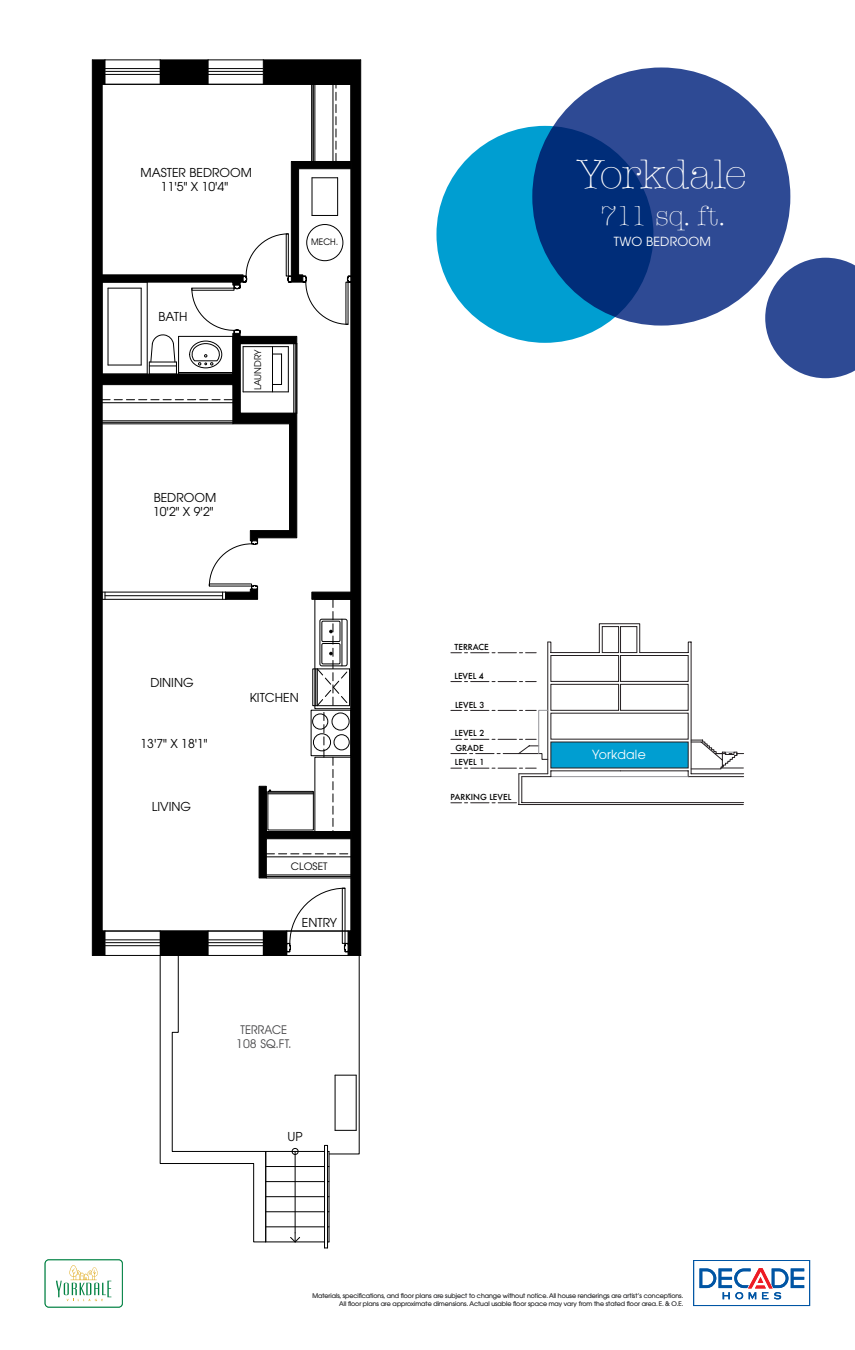
<style>
.page{position:relative;width:855px;height:1350px;background:#fff}
.page>*{position:absolute;margin:0;border:0;box-sizing:border-box;transform-origin:0 0}
.t1{font:300 42.25px "American Typewriter";letter-spacing:-.03em;color:#fff}
.t2{font:300 28.12px "American Typewriter";letter-spacing:-.035em;color:#fff}
.t3{font:12.5px "Avant Garde";letter-spacing:.015em;color:#fff}
.t4{font:12.25px/14.6px "Avant Garde";color:#000;text-align:center}
.t5{font:12.25px/14.6px "Avant Garde IT Cby BT";color:#474749;text-align:center}
.t6{font:10.12px "Avant Garde";color:#000}
.t7{font:9.12px "Avant Garde";color:#000}
.t8{font:9.12px "Avant Garde IT Cby BT";color:#000}
.t9{font:500 8.12px/14.8px "Futura";color:#000}
.t10{font:6.25px/7.5px "Avant Garde";color:#414142;text-align:right}
</style>
<div class="page">
<div style="left:693px;top:1260px;width:117px;height:46px;border:1px solid #0055a4"></div>
<svg style="left:700px;top:1268px;width:104px;height:31px"></svg>
<div style="left:45px;top:1260px;width:78px;height:47px;border:1px solid #008142;border-radius:4px"></div>
<svg style="left:56px;top:1265px;width:55px;height:36px"></svg>
<div style="left:436px;top:126px;width:217px;height:217px;background:#009ed1;border-radius:50%"></div>
<svg style="left:765px;top:258px;width:90px;height:120px"></svg>
<svg style="left:532px;top:67px;width:258px;height:259px;fill:#2e4a94"></svg>
<svg style="left:451px;top:623px;width:293px;height:182px"></svg>
<svg style="left:92px;top:60px;width:269px;height:1189px"></svg>
<h3 class="t4" style="left:141px;top:165px;width:113px">MASTER BEDROOM<br>11'5" X 10'4"</h3>
<h3 class="t4" style="left:159px;top:309px;width:30px">BATH</h3>
<h3 class="t7" style="left:253px;top:390px;width:43px;rotate:-90deg">LAUNDRY</h3>
<h3 class="t4" style="left:153px;top:490px;width:65px;text-align:left">BEDROOM<br>10'2" X 9'2"</h3>
<h3 class="t8" style="left:311px;top:236px;width:29px">MECH.</h3>
<h3 class="t4" style="left:150px;top:676px;width:45px">DINING</h3>
<h3 class="t4" style="left:141px;top:736px;width:69px">13'7" X 18'1"</h3>
<h3 class="t4" style="left:152px;top:799px;width:41px">LIVING</h3>
<h3 class="t4" style="left:250px;top:690px;width:51px">KITCHEN</h3>
<h3 class="t6" style="left:291px;top:860px;width:38px">CLOSET</h3>
<h3 class="t4" style="left:302px;top:915px;width:37px">ENTRY</h3>
<h3 class="t5" style="left:236px;top:1022px;width:57px">TERRACE<br>108 SQ.FT.</h3>
<h3 class="t4" style="left:287px;top:1129px;width:17px">UP</h3>
<h1 class="t1" style="left:578px;top:143px;width:171px">Yorkdale</h1>
<h2 class="t2" style="left:600px;top:195px;width:126px">711 sq. ft.</h2>
<h3 class="t3" style="left:614px;top:235px;width:99px">TWO BEDROOM</h3>
<h3 class="t9" style="left:455px;top:640px;width:36px">TERRACE</h3>
<h3 class="t9" style="left:454px;top:668px;width:31px">LEVEL 4</h3>
<h3 class="t9" style="left:455px;top:697px;width:31px">LEVEL 3</h3>
<h3 class="t9" style="left:455px;top:726px;width:31px">LEVEL 2<br>GRADE</h3>
<h3 class="t9" style="left:455px;top:755px;width:31px">LEVEL 1</h3>
<h3 class="t9" style="left:450px;top:790px;width:62px">PARKING LEVEL</h3>
<h3 class="t3" style="left:592px;top:748px;width:55px">Yorkdale</h3>
<p class="t10" style="left:312px;top:1292px;width:373px">Materials, specifications, and floor plans are subject to change without notice. All house renderings are artist’s conceptions.<br>All floor plans are approximate dimensions. Actual usable floor space may vary from the stated floor area. E. &amp; O.E.</p>
</div>
